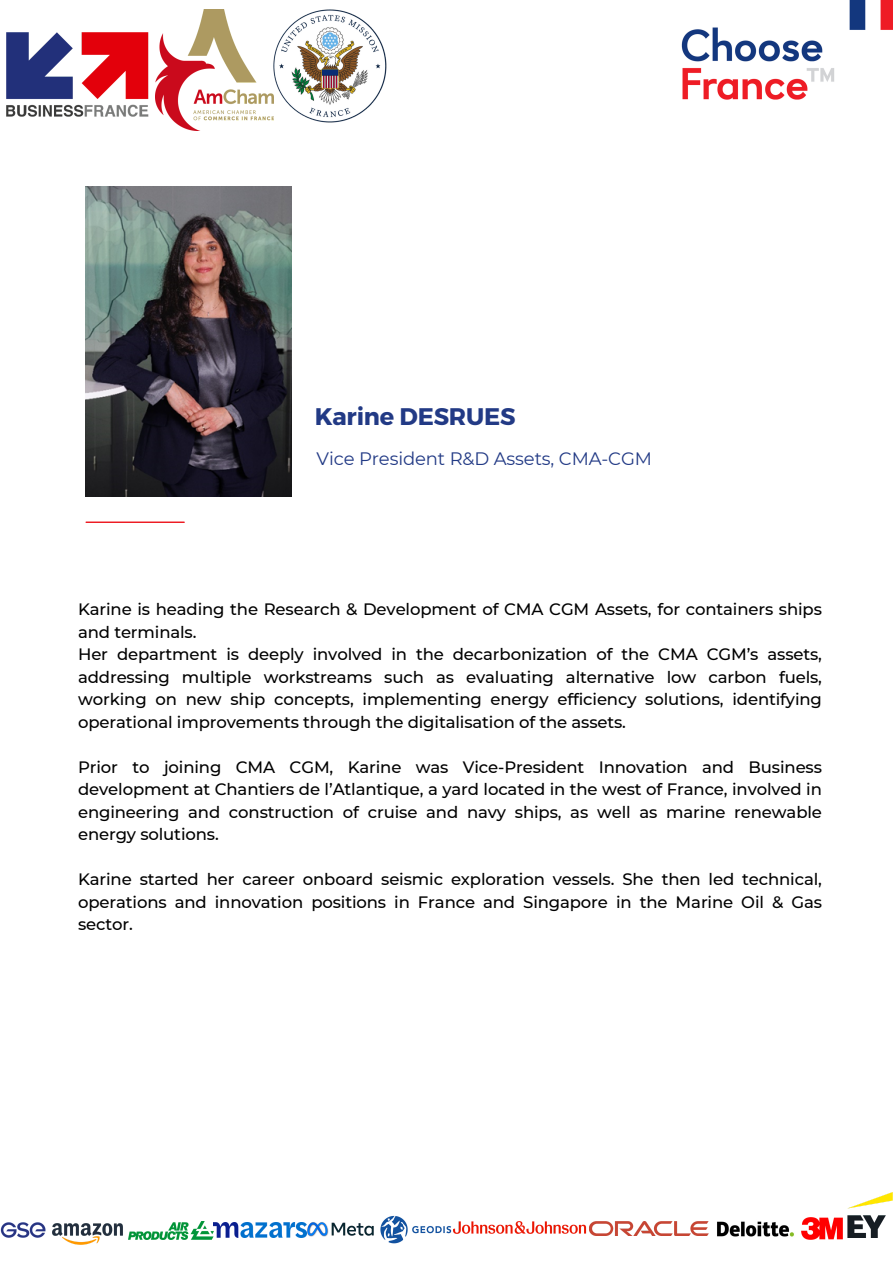
<style>
.page{position:relative;width:893px;height:1264px;background:#fff}
.page>*{position:absolute;margin:0;border:0;box-sizing:border-box;transform-origin:0 0}
.t1{font:700 24px "Montserrat";letter-spacing:-.01em;color:#223a85}
.t2{font:18px "Montserrat";letter-spacing:-.005em;color:#223a85}
.t3{font:500 16.5px/22.5px "Montserrat";letter-spacing:-.01em;color:#000;text-align:justify}
</style>
<div class="page">
<img style="left:131px;top:1221px;width:82px;height:17px">
<img style="left:213px;top:1222px;width:93px;height:15px">
<img style="left:453px;top:1221px;width:134px;height:13px">
<img style="left:0;top:1222px;width:43px;height:16px">
<img style="left:847px;top:1192px;width:45px;height:45px">
<img style="left:43px;top:1223px;width:88px;height:22px">
<img style="left:589px;top:1221px;width:119px;height:14px">
<img style="left:306px;top:1222px;width:68px;height:15px">
<img style="left:801px;top:1217px;width:41px;height:22px">
<img style="left:717px;top:1221px;width:77px;height:16px">
<img style="left:380px;top:1215px;width:72px;height:29px">
<img style="left:273px;top:9px;width:114px;height:114px">
<img style="left:155px;top:9px;width:118px;height:122px">
<img style="left:6px;top:32px;width:143px;height:85px">
<svg style="left:85px;top:521px;width:100px;height:2px"></svg>
<img style="left:85px;top:187px;width:206px;height:309px">
<img style="left:681px;top:0;width:211px;height:100px">
<p class="t1" style="left:315px;top:401px;width:202px">Karine DESRUES</p>
<p class="t2" style="left:316px;top:447px;width:337px">Vice President R&amp;D Assets, CMA-CGM</p>
<p class="t3" style="left:78px;top:598px;width:745px">Karine is heading the Research &amp; Development of CMA CGM Assets, for containers ships and terminals.</p>
<p class="t3" style="left:78px;top:643px;width:745px">Her department is deeply involved in the decarbonization of the CMA CGM’s assets, addressing multiple workstreams such as evaluating alternative low carbon fuels, working on new ship concepts, implementing energy efficiency solutions, identifying operational improvements through the digitalisation of the assets.</p>
<p class="t3" style="left:78px;top:755px;width:745px">Prior to joining CMA CGM, Karine was Vice-President Innovation and Business development at Chantiers de l’Atlantique, a yard located in the west of France, involved in engineering and construction of cruise and navy ships, as well as marine renewable energy solutions.</p>
<p class="t3" style="left:78px;top:868px;width:745px">Karine started her career onboard seismic exploration vessels. She then led technical, operations and innovation positions in France and Singapore in the Marine Oil &amp; Gas sector.</p>
</div>
